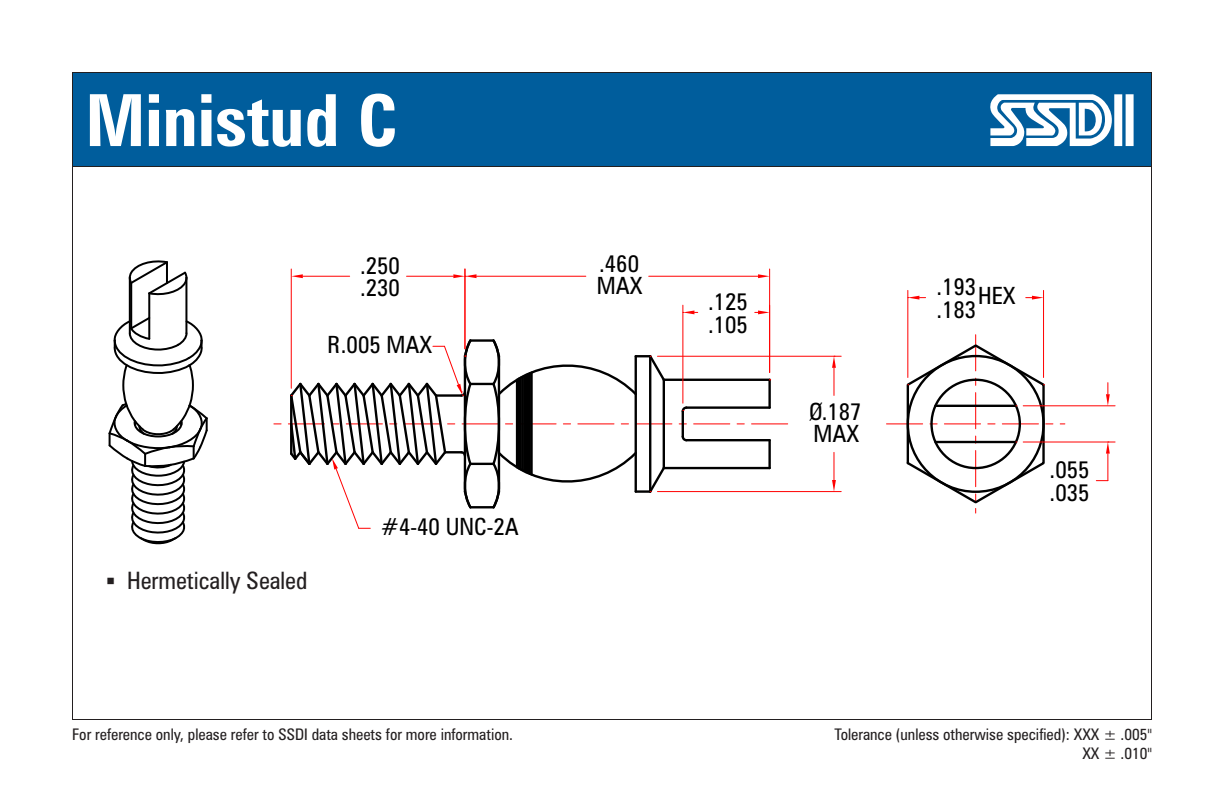
<style>
.page{position:relative;width:1224px;height:792px;background:#fff}
.page>*{position:absolute;margin:0;border:0;box-sizing:border-box;transform-origin:0 0}
.t1{font:700 condensed 72px "Zurich BT";color:#fff}
.t2{font:condensed 24px "Zurich BT";color:#231f20}
.t3{font:condensed 23.8px/22.4px "Zurich BT";color:#000}
.t4{font:condensed 16px "Zurich BT";color:#231f20}
.s1{font-family:"Century";font-stretch:normal}
</style>
<div class="page">
<div style="left:72px;top:72px;width:1080px;height:94px;background:#005d9c"></div>
<div style="left:72px;top:72px;width:1080px;height:95px;border:1px solid #231f20"></div>
<svg style="left:990px;top:94px;width:122px;height:52px"></svg>
<div style="left:1114px;top:94px;width:8px;height:52px;background:#fff"></div>
<div style="left:1126px;top:94px;width:8px;height:52px;background:#fff"></div>
<hr style="left:148px;top:293px;width:2px;height:46px;background:#000">
<hr style="left:130px;top:283px;width:2px;height:45px;background:#000">
<svg style="left:128px;top:260px;width:60px;height:36px"></svg>
<hr style="left:185px;top:278px;width:2px;height:55px;background:#000">
<hr style="left:129px;top:278px;width:2px;height:55px;background:#000">
<svg style="left:108px;top:315px;width:100px;height:230px"></svg>
<hr style="left:291px;top:269px;width:1px;height:119px;background:#f00">
<hr style="left:303px;top:276px;width:47px;height:1px;background:#f00">
<hr style="left:407px;top:276px;width:46px;height:1px;background:#f00">
<svg style="left:291px;top:274px;width:12px;height:4px"></svg>
<hr style="left:769px;top:269px;width:1px;height:104px;background:#f00">
<hr style="left:465px;top:269px;width:1px;height:80px;background:#f00">
<hr style="left:649px;top:276px;width:109px;height:1px;background:#f00">
<hr style="left:477px;top:276px;width:109px;height:1px;background:#f00">
<svg style="left:758px;top:274px;width:12px;height:4px"></svg>
<svg style="left:453px;top:274px;width:24px;height:4px"></svg>
<hr style="left:657px;top:491px;width:184px;height:1px;background:#f00">
<hr style="left:657px;top:356px;width:184px;height:1px;background:#f00">
<svg style="left:832px;top:452px;width:4px;height:40px"></svg>
<svg style="left:832px;top:356px;width:4px;height:39px"></svg>
<hr style="left:683px;top:305px;width:1px;height:98px;background:#f00">
<svg style="left:755px;top:310px;width:14px;height:4px"></svg>
<svg style="left:683px;top:310px;width:15px;height:4px"></svg>
<hr style="left:1043px;top:290px;width:1px;height:88px;background:#f00">
<hr style="left:907px;top:290px;width:1px;height:88px;background:#f00">
<svg style="left:1026px;top:296px;width:17px;height:4px"></svg>
<svg style="left:908px;top:296px;width:18px;height:4px"></svg>
<hr style="left:1023px;top:405px;width:92px;height:1px;background:#f00">
<hr style="left:1023px;top:442px;width:92px;height:1px;background:#f00">
<svg style="left:1106px;top:383px;width:4px;height:23px"></svg>
<svg style="left:886px;top:335px;width:179px;height:178px"></svg>
<svg style="left:1096px;top:442px;width:14px;height:39px"></svg>
<svg style="left:273px;top:337px;width:515px;height:192px"></svg>
<p class="t1" style="left:85px;top:77px;width:314px">Ministud C</p>
<p class="t3" style="left:360px;top:254px;width:41px">.250 .230</p>
<p class="t3" style="left:597px;top:252px;width:47px;line-height:21.8px">.460<br>MAX</p>
<p class="t3" style="left:328px;top:333px;width:106px">R.005 MAX</p>
<p class="t2" style="left:107px;top:566px;width:202px"><span class="s1">▪</span> Hermetically Sealed</p>
<p class="t3" style="left:381px;top:515px;width:139px">#4-40 UNC-2A</p>
<p class="t3" style="left:708px;top:290px;width:41px">.125 .105</p>
<p class="t3" style="left:809px;top:400px;width:54px">Ø.187<br>MAX</p>
<p class="t3" style="left:936px;top:276px;width:41px">.193 .183</p>
<p class="t3" style="left:978px;top:284px;width:39px">HEX</p>
<p class="t3" style="left:1050px;top:459px;width:41px">.055 .035</p>
<p class="t4" style="left:72px;top:725px;width:443px">For reference only, please refer to SSDI data sheets for more information.</p>
<p class="t4" style="left:835px;top:725px;width:319px">Tolerance (unless otherwise specified): XXX ± .005"</p>
<p class="t4" style="left:1082px;top:744px;width:71px">XX ± .010"</p>
</div>
